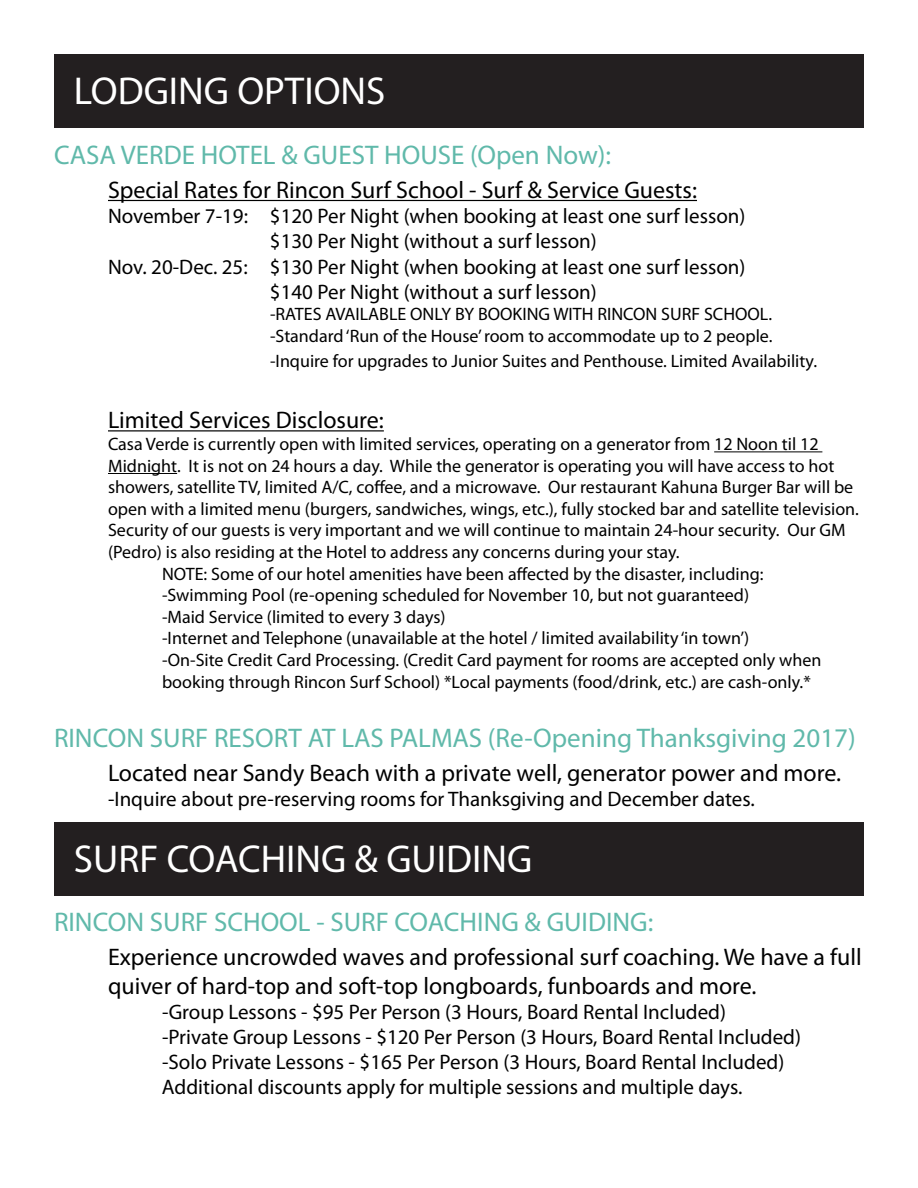
<style>
.page{position:relative;width:918px;height:1188px;background:#fff}
.page>*{position:absolute;margin:0;border:0;box-sizing:border-box;transform-origin:0 0}
.MAIN_HEADER{font:39px "Myriad Pro";color:#fff}
.CONTACTS{font:27px "Myriad Pro";color:#60b9aa}
.NUMBERS{font:24px/28.8px "Myriad Pro";color:#000}
.NUMBERS-2{font:21px/25.2px "Myriad Pro";color:#000}
.NUMBERS-3{font:18px/21.6px "Myriad Pro";color:#000}
</style>
<div class="page">
<div style="left:54px;top:54px;width:810px;height:73px;background:#231f20"></div>
<hr style="left:108px;top:200px;width:589px;height:1px;background:#000">
<hr style="left:108px;top:430px;width:276px;height:1px;background:#000">
<hr style="left:714px;top:451px;width:108px;height:1px;background:#000">
<hr style="left:108px;top:473px;width:69px;height:1px;background:#000">
<div style="left:54px;top:822px;width:810px;height:73px;background:#231f20"></div>
<p class="MAIN_HEADER" style="left:74px;top:66px;width:313px">LODGING OPTIONS</p>
<p class="CONTACTS" style="left:54px;top:138px;width:559px">CASA VERDE HOTEL &amp; GUEST HOUSE (Open Now):</p>
<p class="NUMBERS" style="left:108px;top:175px;width:591px">Special Rates for Rincon Surf School - Surf &amp; Service Guests:</p>
<p class="NUMBERS-2" style="left:270px;top:203px;width:477px;text-indent:-162px">November 7-19: $120 Per Night (when booking at least one surf lesson) $130 Per Night (without a surf lesson)</p>
<p class="NUMBERS-2" style="left:270px;top:254px;width:477px;text-indent:-162px">Nov. 20-Dec. 25: $130 Per Night (when booking at least one surf lesson) $140 Per Night (without a surf lesson)</p>
<p class="NUMBERS-3" style="left:270px;top:303px;width:504px">-RATES AVAILABLE ONLY BY BOOKING WITH RINCON SURF SCHOOL. -Standard ‘Run of the House’ room to accommodate up to 2 people.</p>
<p class="NUMBERS-3" style="left:270px;top:350px;width:549px">-Inquire for upgrades to Junior Suites and Penthouse. Limited Availability.</p>
<p class="NUMBERS" style="left:108px;top:406px;width:277px">Limited Services Disclosure:</p>
<p class="NUMBERS-3" style="left:108px;top:433px;width:712px">Casa Verde is currently open with limited services, operating on a generator from 12 Noon til 12</p>
<p class="NUMBERS-3" style="left:108px;top:455px;width:728px">Midnight. It is not on 24 hours a day. While the generator is operating you will have access to hot</p>
<p class="NUMBERS-3" style="left:108px;top:476px;width:747px">showers, satellite TV, limited A/C, coffee, and a microwave. Our restaurant Kahuna Burger Bar will be</p>
<p class="NUMBERS-3" style="left:108px;top:498px;width:752px">open with a limited menu (burgers, sandwiches, wings, etc.), fully stocked bar and satellite television.</p>
<p class="NUMBERS-3" style="left:108px;top:519px;width:739px">Security of our guests is very important and we will continue to maintain 24-hour security. Our GM</p>
<p class="NUMBERS-3" style="left:108px;top:541px;width:573px">(Pedro) is also residing at the Hotel to address any concerns during your stay.</p>
<p class="NUMBERS-3" style="left:162px;top:563px;width:603px">NOTE: Some of our hotel amenities have been affected by the disaster, including:</p>
<p class="NUMBERS-3" style="left:162px;top:584px;width:589px">-Swimming Pool (re-opening scheduled for November 10, but not guaranteed)</p>
<p class="NUMBERS-3" style="left:162px;top:606px;width:285px">-Maid Service (limited to every 3 days)</p>
<p class="NUMBERS-3" style="left:162px;top:627px;width:589px">-Internet and Telephone (unavailable at the hotel / limited availability ‘in town’)</p>
<p class="NUMBERS-3" style="left:162px;top:649px;width:661px">-On-Site Credit Card Processing. (Credit Card payment for rooms are accepted only when</p>
<p class="NUMBERS-3" style="left:162px;top:671px;width:650px">booking through Rincon Surf School) *Local payments (food/drink, etc.) are cash-only.*</p>
<p class="CONTACTS" style="left:54px;top:721px;width:803px">RINCON SURF RESORT AT LAS PALMAS (Re-Opening Thanksgiving 2017)</p>
<p class="NUMBERS" style="left:108px;top:758px;width:735px">Located near Sandy Beach with a private well, generator power and more.</p>
<p class="NUMBERS-2" style="left:108px;top:787px;width:648px">-Inquire about pre-reserving rooms for Thanksgiving and December dates.</p>
<p class="MAIN_HEADER" style="left:74px;top:835px;width:460px">SURF COACHING &amp; GUIDING</p>
<p class="CONTACTS" style="left:54px;top:905px;width:601px">RINCON SURF SCHOOL - SURF COACHING &amp; GUIDING:</p>
<p class="NUMBERS" style="left:108px;top:942px;width:755px">Experience uncrowded waves and professional surf coaching. We have a full quiver of hard-top and soft-top longboards, funboards and more.</p>
<p class="NUMBERS-2" style="left:162px;top:999px;width:641px">-Group Lessons - $95 Per Person (3 Hours, Board Rental Included)<br>-Private Group Lessons - $120 Per Person (3 Hours, Board Rental Included) -Solo Private Lessons - $165 Per Person (3 Hours, Board Rental Included)<br>Additional discounts apply for multiple sessions and multiple days.</p>
</div>
